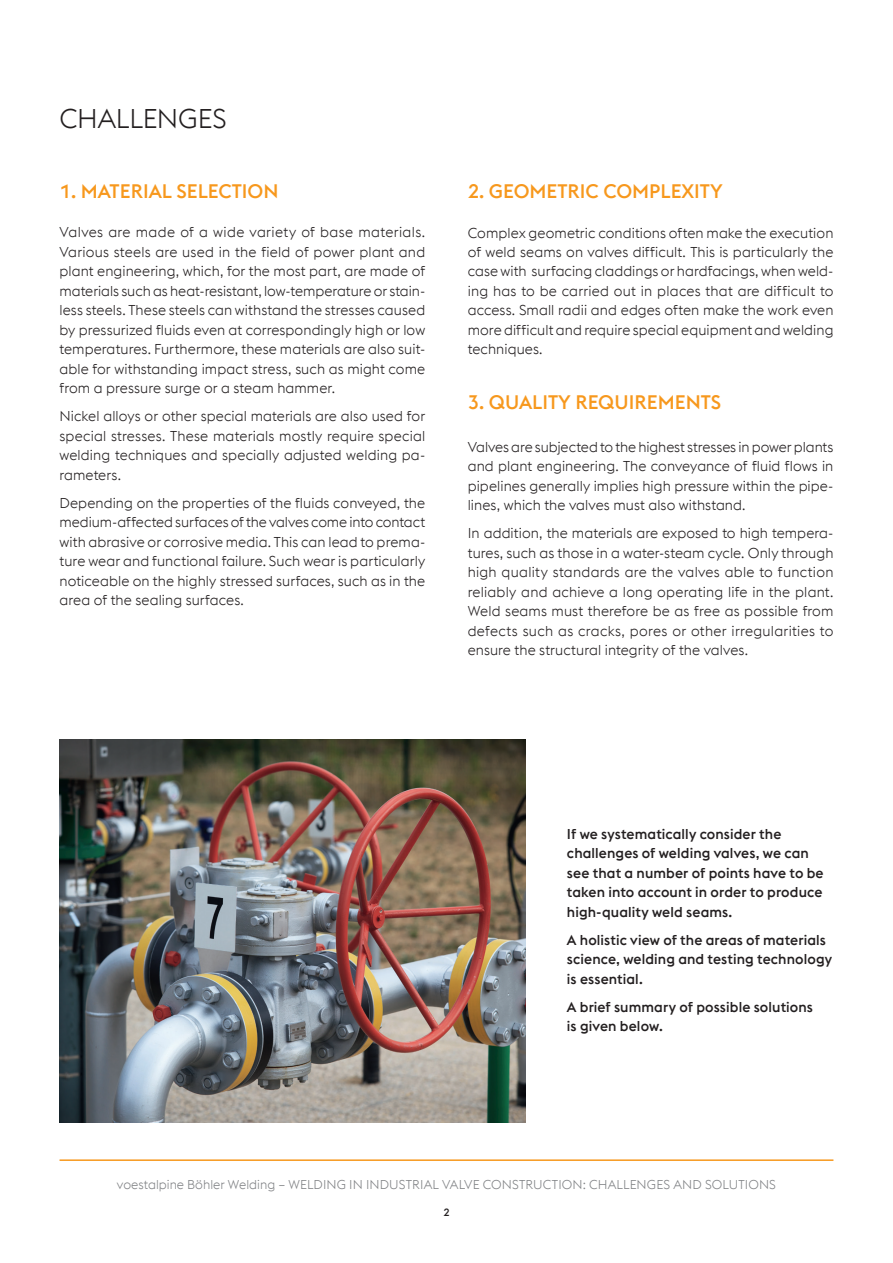
<style>
.page{position:relative;width:893px;height:1263px;background:#fff}
.page>*{position:absolute;margin:0;border:0;box-sizing:border-box;transform-origin:0 0}
.t1{font:300 27px "voestalpine";letter-spacing:-.005em;color:#231f20}
.t2{font:500 19.5px "voestalpine";color:#f7981d}
.t3{font:300 14.25px/19.5px "voestalpine";letter-spacing:.005em;color:#231f20;text-align:justify}
.t4{font:500 14.25px/19.5px "voestalpine";letter-spacing:.005em;color:#231f20}
.t5{font:300 12.75px "voestalpine";letter-spacing:.01em;color:#808285}
.t6{font:500 10.5px "voestalpine";color:#231f20}
</style>
<div class="page">
<img style="left:59px;top:740px;width:467px;height:383px">
<hr style="left:60px;top:1159px;width:773px;height:2px;background:#f7981d">
<h1 class="t1" style="left:60px;top:103px;width:169px">CHALLENGES</h1>
<h2 class="t2" style="left:60px;top:180px;width:221px">1. MATERIAL SELECTION</h2>
<p class="t3" style="left:60px;top:223px;width:367px">Valves are made of a wide variety of base materials.<br>Various steels are used in the field of power plant and plant engineering, which, for the most part, are made of materials such as heat-resistant, low-temperature or stain&shy;less steels. These steels can withstand the stresses caused by pressurized fluids even at correspondingly high or low temperatures. Furthermore, these materials are also suit&shy;able for withstanding impact stress, such as might come from a pressure surge or a steam hammer.</p>
<p class="t3" style="left:60px;top:406px;width:367px">Nickel alloys or other special materials are also used for special stresses. These materials mostly require special welding techniques and specially adjusted welding pa&shy;rameters.</p>
<p class="t3" style="left:60px;top:493px;width:367px">Depending on the properties of the fluids conveyed, the medium-affected surfaces of the valves come into contact with abrasive or corrosive media. This can lead to prema&shy;ture wear and functional failure. Such wear is particularly noticeable on the highly stressed surfaces, such as in the area of the sealing surfaces.</p>
<h2 class="t2" style="left:468px;top:180px;width:256px">2. GEOMETRIC COMPLEXITY</h2>
<p class="t3" style="left:468px;top:223px;width:367px">Complex geometric conditions often make the execution of weld seams on valves difficult. This is particularly the case with surfacing claddings or hardfacings, when weld&shy;ing has to be carried out in places that are difficult to access. Small radii and edges often make the work even more difficult and require special equipment and welding techniques.</p>
<h2 class="t2" style="left:468px;top:390px;width:255px">3. QUALITY REQUIREMENTS</h2>
<p class="t3" style="left:468px;top:437px;width:367px">Valves are subjected to the highest stresses in power plants and plant engineering. The conveyance of fluid flows in pipelines generally implies high pressure within the pipe&shy;lines, which the valves must also withstand.</p>
<p class="t3" style="left:468px;top:524px;width:367px">In addition, the materials are exposed to high tempera&shy;tures, such as those in a water-steam cycle. Only through high quality standards are the valves able to function reliably and achieve a long operating life in the plant.<br>Weld seams must therefore be as free as possible from defects such as cracks, pores or other irregularities to ensure the structural integrity of the valves.</p>
<p class="t4" style="left:567px;top:824px;width:258px">If we systematically consider the challenges of welding valves, we can see that a number of points have to be taken into account in order to produce high-quality weld seams.</p>
<p class="t4" style="left:567px;top:930px;width:267px">A holistic view of the areas of materials science, welding and testing technology is essential.</p>
<p class="t4" style="left:567px;top:997px;width:248px">A brief summary of possible solutions is given below.</p>
<p class="t5" style="left:117px;top:1177px;width:660px">voestalpine Böhler Welding – WELDING IN INDUSTRIAL VALVE CONSTRUCTION: CHALLENGES AND SOLUTIONS</p>
<p class="t6" style="left:443px;top:1206px;width:8px">2</p>
</div>
